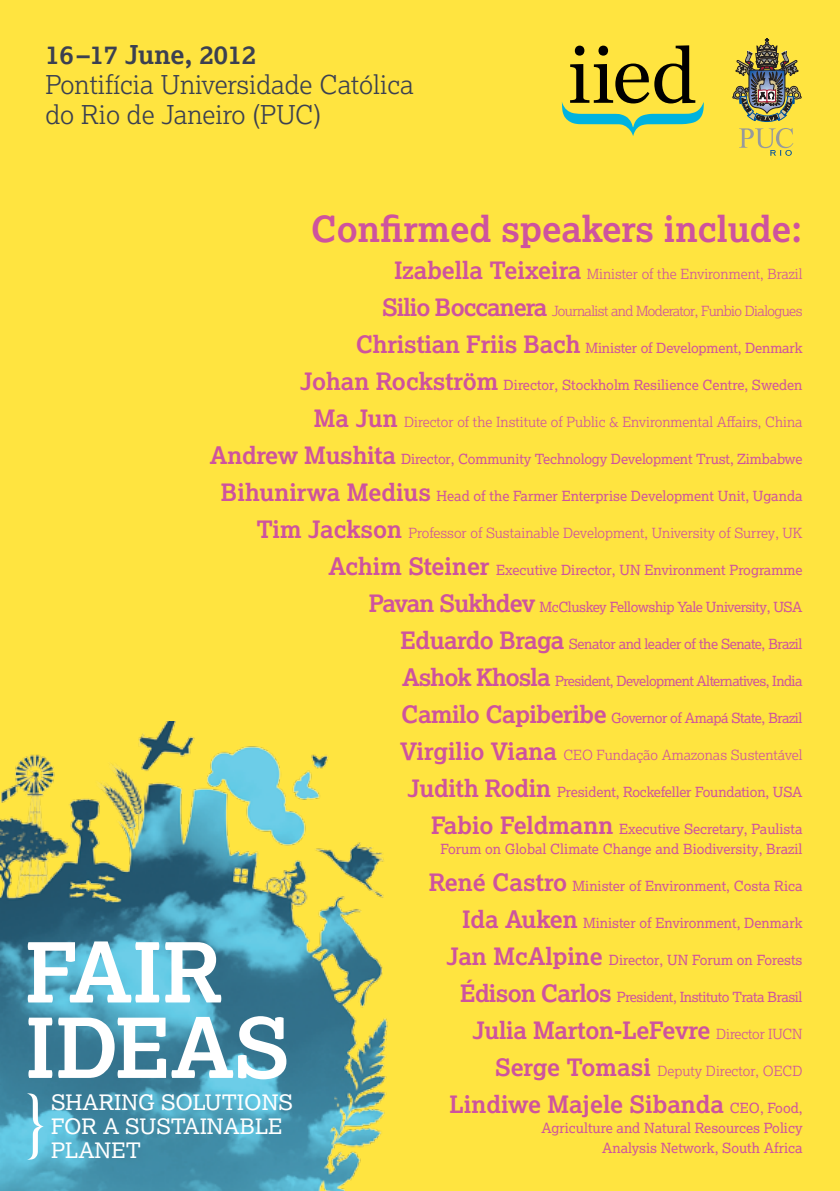
<style>
.page{position:relative;width:840px;height:1191px;background:#fff}
.page>*{position:absolute;margin:0;border:0;box-sizing:border-box;transform-origin:0 0}
.t1{font:700 36px "Lexia";color:#ce539e}
.t2{font:300 26px/30px "Lexia";color:#3b4051}
.t3{font:700 26px "Lexia";color:#3b4051}
.t4{font:700 24px "Lexia";letter-spacing:-.01em;color:#ce539e}
.t5{font:21.2px/24px "Lexia";color:#fff;scale:1.04 1}
.t6{font:14px/20px "Lexia";letter-spacing:-.01em;color:#ce539e;text-align:right}
.t7{font:300 14px "Lexia";color:#ce539e}
.t8{font:14px "Lexia";letter-spacing:-.03em;color:#ce539e}
.t9{font:300 14px "Lexia";letter-spacing:-.04em;color:#ce539e}
.t10{font:14px "Lexia";letter-spacing:-.04em;color:#ce539e}
.s1{font-weight:700;font-size:24px}
.s2{font-weight:300;font-size:14px}
.s3{font-weight:400;font-size:14px}
</style>
<div class="page">
<div style="left:0;top:0;width:839px;height:1191px;background:#ffe440"></div>
<svg style="left:561px;top:45px;width:142px;height:91px"></svg>
<img style="left:0;top:722px;width:388px;height:469px">
<svg style="left:28px;top:941px;width:131px;height:61px;background:#a8d9e7"></svg>
<svg style="left:165px;top:942px;width:56px;height:60px;background:#a9cdda"></svg>
<svg style="left:28px;top:1017px;width:24px;height:61px"></svg>
<svg style="left:58px;top:1016px;width:228px;height:63px;background:#97bdcc"></svg>
<svg style="left:27px;top:1093px;width:17px;height:66px"></svg>
<img style="left:732px;top:38px;width:69px;height:118px">
<h2 class="t3" style="left:45px;top:38px;width:212px">16–17 June, 2012</h2>
<h2 class="t2" style="left:45px;top:69px;width:369px">Pontifícia Universidade Católica do Rio de Janeiro (PUC)</h2>
<h1 class="t1" style="left:310px;top:206px;width:493px">Confirmed speakers include:</h1>
<p class="t7" style="left:394px;top:265px;width:410px"><span class="s1">Izabella Teixeira</span> Minister of the Environment, Brazil</p>
<p class="t9" style="left:382px;top:302px;width:421px"><span class="s1">Silio Boccanera</span> Journalist and Moderator, Funbio Dialogues</p>
<p class="t6" style="left:355px;top:337px;width:448px"><span class="s1">Christian Friis Bach</span> Minister of Development, Denmark</p>
<p class="t6" style="left:300px;top:374px;width:503px"><span class="s1">Johan Rockström</span> Director, Stockholm Resilience Centre, Sweden</p>
<p class="t7" style="left:314px;top:413px;width:490px"><span class="s1">Ma Jun</span> Director of the Institute of Public &amp; Environmental Affairs, China</p>
<p class="t6" style="left:210px;top:448px;width:593px"><span class="s1">Andrew Mushita</span> Director, Community Technology Development Trust, Zimbabwe</p>
<p class="t6" style="left:221px;top:485px;width:583px"><span class="s1">Bihunirwa Medius</span> Head of the Farmer Enterprise Development Unit, Uganda</p>
<p class="t7" style="left:256px;top:524px;width:547px"><span class="s1">Tim Jackson</span> Professor of Sustainable Development, University of Surrey, UK</p>
<p class="t6" style="left:328px;top:559px;width:475px"><span class="s1">Achim Steiner</span> Executive Director, UN Environment Programme</p>
<p class="t8" style="left:368px;top:598px;width:435px"><span class="s1">Pavan Sukhdev</span> McCluskey Fellowship Yale University, USA</p>
<p class="t8" style="left:400px;top:635px;width:403px"><span class="s1">Eduardo Braga</span> Senator and leader of the Senate, Brazil</p>
<p class="t10" style="left:402px;top:672px;width:401px"><span class="s1">Ashok Khosla</span> President, Development Alternatives, India</p>
<p class="t8" style="left:401px;top:709px;width:403px"><span class="s1">Camilo Capiberibe</span> Governor of Amapá State, Brazil</p>
<p class="t7" style="left:400px;top:746px;width:403px"><span class="s1">Virgilio Viana</span> CEO Fundação Amazonas Sustentável</p>
<p class="t6" style="left:407px;top:781px;width:396px"><span class="s1">Judith Rodin</span> President, Rockefeller Foundation, USA</p>
<p class="t6" style="left:431px;top:818px;width:373px"><span class="s1">Fabio Feldmann</span> Executive Secretary, Paulista<br>Forum on Global Climate Change and Biodiversity, Brazil</p>
<p class="t6" style="left:428px;top:875px;width:375px"><span class="s1">René Castro</span> Minister of Environment, Costa Rica</p>
<p class="t6" style="left:461px;top:912px;width:342px"><span class="s1">Ida Auken</span> Minister of Environment, Denmark</p>
<p class="t6" style="left:446px;top:949px;width:357px"><span class="s1">Jan McAlpine</span> Director, UN Forum on Forests</p>
<p class="t8" style="left:460px;top:988px;width:344px"><span class="s1">Édison Carlos</span> President, Instituto Trata Brasil</p>
<h3 class="t4" style="left:472px;top:1015px;width:331px">Julia Marton-LeFevre <span class="s2">Director IUCN</span></h3>
<p class="t7" style="left:495px;top:1062px;width:309px"><span class="s1">Serge Tomasi</span> Deputy Director, OECD</p>
<h3 class="t4" style="left:449px;top:1089px;width:354px">Lindiwe Majele Sibanda <span class="s3">CEO, Food,</span></h3>
<p class="t6" style="left:541px;top:1117px;width:262px">Agriculture and Natural Resources Policy<br>Analysis Network, South Africa</p>
<h3 class="t5" style="left:51px;top:1089px;width:234px">SHARING SOLUTIONS<br>FOR A SUSTAINABLE<br>PLANET</h3>
</div>
